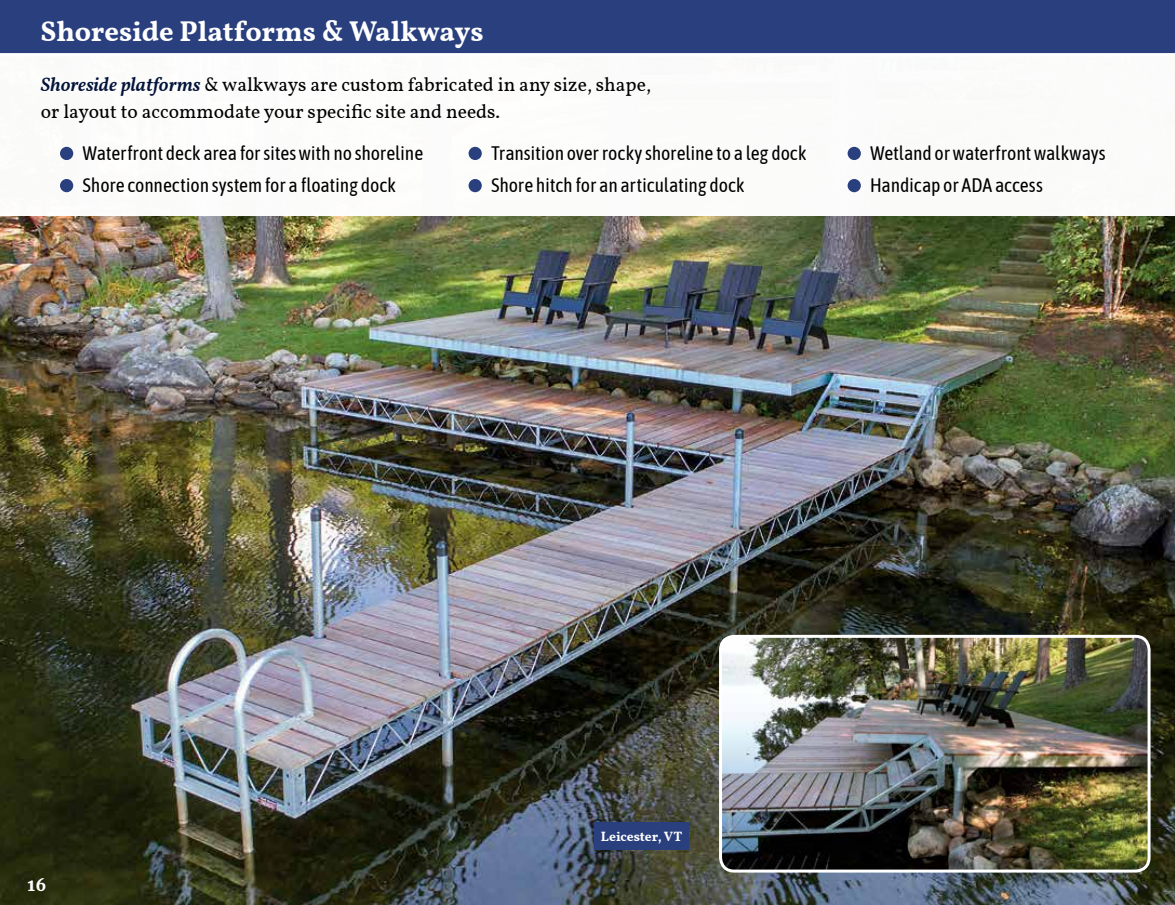
<style>
.page{position:relative;width:1175px;height:905px;background:#fff}
.page>*{position:absolute;margin:0;border:0;box-sizing:border-box;transform-origin:0 0}
.t1{font:700 28.5px "Vollkorn";color:#fff}
.t2{font:19.5px/32.1px "Asap Condensed";letter-spacing:-.005em;color:#000}
.t3{font:19.5px/27px "Vollkorn";color:#000}
.t4{font:700 16.5px "Merriweather";color:#fff}
.t5{font:700 13.5px "Vollkorn";color:#fff}
.s1{font-weight:600;font-style:italic;color:#03133a}
</style>
<div class="page">
<img style="left:0;top:216px;width:1174px;height:688px">
<div style="left:847px;top:147px;width:13px;height:13px;background:#293f7e;border-radius:50%"></div>
<div style="left:847px;top:179px;width:13px;height:13px;background:#293f7e;border-radius:50%"></div>
<div style="left:60px;top:147px;width:13px;height:13px;background:#293f7e;border-radius:50%"></div>
<div style="left:60px;top:179px;width:13px;height:13px;background:#293f7e;border-radius:50%"></div>
<div style="left:468px;top:147px;width:14px;height:13px;background:#293f7e;border-radius:50%"></div>
<div style="left:468px;top:179px;width:14px;height:13px;background:#293f7e;border-radius:50%"></div>
<div style="left:0;top:0;width:1174px;height:54px;background:#293f7e"></div>
<hr style="left:0;top:53px;width:1174px;height:3px;background:#fff">
<div style="left:594px;top:822px;width:95px;height:27px;background:#293f7e"></div>
<img style="left:720px;top:636px;width:429px;height:235px">
<div style="left:719px;top:634px;width:431px;height:238px;border:3px solid #fff;border-radius:14px"></div>
<h1 class="t1" style="left:40px;top:9px;width:444px">Shoreside Platforms &amp; Walkways</h1>
<p class="t3" style="left:41px;top:71px;width:611px"><span class="s1">Shoreside platforms</span> &amp; walkways are custom fabricated in any size, shape, or layout to accommodate your specific site and needs.</p>
<p class="t2" style="left:82px;top:136px;width:342px">Waterfront deck area for sites with no shoreline<br>Shore connection systemfor afloating dock</p>
<p class="t2" style="left:491px;top:136px;width:317px">Transition over rocky shoreline to a leg dock<br>Shore hitch for an articulating dock</p>
<p class="t2" style="left:870px;top:136px;width:237px">Wetland or waterfront walkways<br>Handicap or ADA access</p>
<p class="t4" style="left:28px;top:874px;width:21px">16</p>
<p class="t5" style="left:601px;top:826px;width:83px">Leicester, VT</p>
</div>
